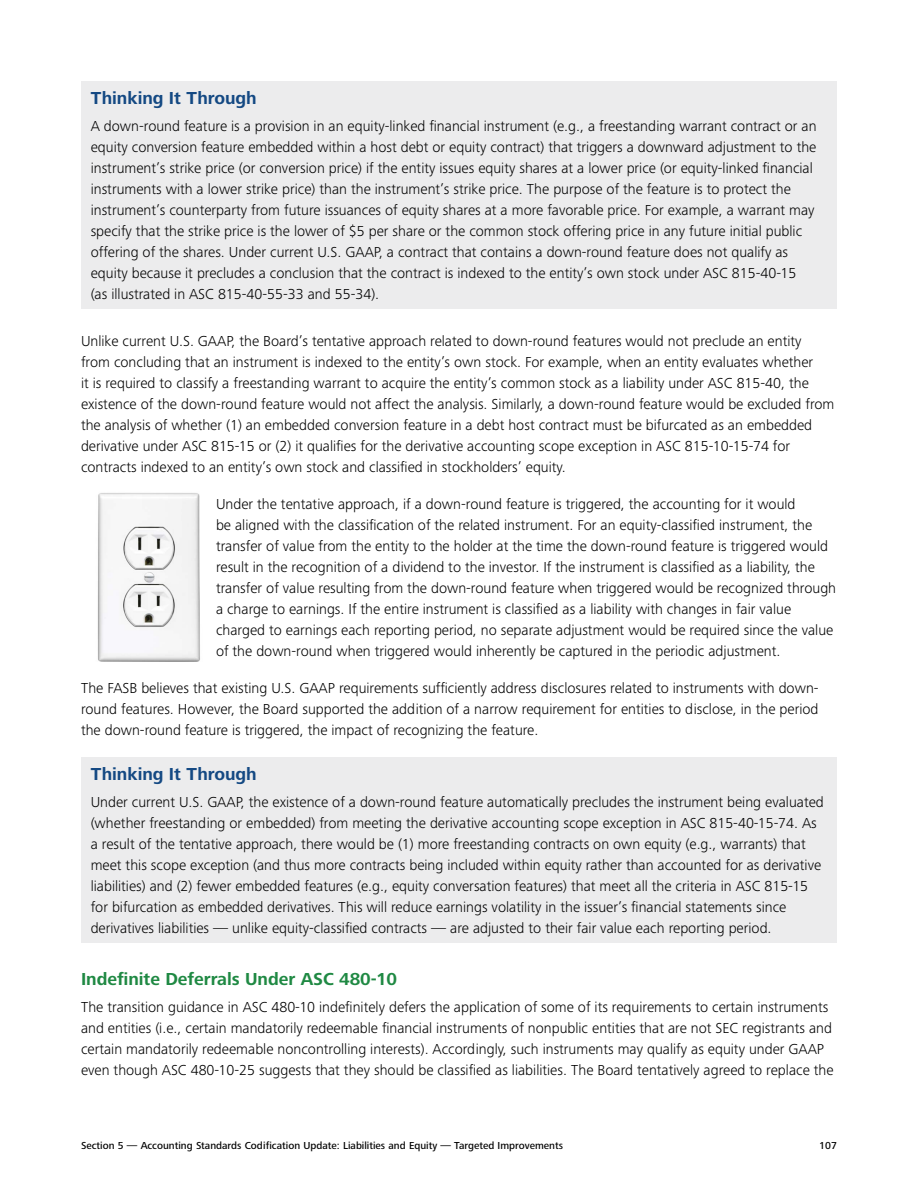
<style>
.page{position:relative;width:918px;height:1188px;background:#fff}
.page>*{position:absolute;margin:0;border:0;box-sizing:border-box;transform-origin:0 0}
.t1{font:700 18px "Frutiger Next Pro";color:#144983}
.t2{font:700 18px "Frutiger Next Pro";color:#1f8943}
.t3{font:300 15px/21px "Frutiger Next Pro";color:#000}
.t4{font:500 10.5px "Frutiger Next Pro";color:#000}
</style>
<div class="page">
<div style="left:81px;top:81px;width:756px;height:227px;background:#ececed"></div>
<div style="left:81px;top:757px;width:756px;height:186px;background:#ececed"></div>
<img style="left:97px;top:493px;width:103px;height:169px">
<p class="t1" style="left:91px;top:87px;width:168px">Thinking It Through</p>
<p class="t3" style="left:91px;top:115px;width:727px">A down-round feature is a provision in an equity-linked financial instrument (e.g., a freestanding warrant contract or an equity conversion feature embedded within a host debt or equity contract) that triggers a downward adjustment to the instrument’s strike price (or conversion price) if the entity issues equity shares at a lower price (or equity-linked financial instruments with a lower strike price) than the instrument’s strike price. The purpose of the feature is to protect the instrument’s counterparty from future issuances of equity shares at a more favorable price. For example, a warrant may specify that the strike price is the lower of $5 per share or the common stock offering price in any future initial public offering of the shares. Under current U.S. GAAP, a contract that contains a down-round feature does not qualify as equity because it precludes a conclusion that the contract is indexed to the entity’s own stock under ASC 815-40-15 (as illustrated in ASC 815-40-55-33 and 55-34).</p>
<p class="t3" style="left:81px;top:330px;width:755px">Unlike current U.S. GAAP, the Board’s tentative approach related to down-round features would not preclude an entity<br>from concluding that an instrument is indexed to the entity’s own stock. For example, when an entity evaluates whether<br>it is required to classify a freestanding warrant to acquire the entity’s common stock as a liability under ASC 815-40, the existence of the down-round feature would not affect the analysis. Similarly, a down-round feature would be excluded from the analysis of whether (1) an embedded conversion feature in a debt host contract must be bifurcated as an embedded derivative under ASC 815-15 or (2) it qualifies for the derivative accounting scope exception in ASC 815-10-15-74 for contracts indexed to an entity’s own stock and classified in stockholders’ equity.</p>
<p class="t3" style="left:216px;top:493px;width:622px">Under the tentative approach, if a down-round feature is triggered, the accounting for it would<br>be aligned with the classification of the related instrument. For an equity-classified instrument, the transfer of value from the entity to the holder at the time the down-round feature is triggered would result in the recognition of a dividend to the investor. If the instrument is classified as a liability, the transfer of value resulting from the down-round feature when triggered would be recognized through a charge to earnings. If the entire instrument is classified as a liability with changes in fair value charged to earnings each reporting period, no separate adjustment would be required since the value of the down-round when triggered would inherently be captured in the periodic adjustment.</p>
<p class="t3" style="left:81px;top:677px;width:739px;text-align:justify">The FASB believes that existing U.S. GAAP requirements sufficiently address disclosures related to instruments with down&shy;round features. However, the Board supported the addition of a narrow requirement for entities to disclose, in the period the down-round feature is triggered, the impact of recognizing the feature.</p>
<p class="t1" style="left:91px;top:764px;width:168px">Thinking It Through</p>
<p class="t3" style="left:91px;top:791px;width:735px">Under current U.S. GAAP, the existence of a down-round feature automatically precludes the instrument being evaluated (whether freestanding or embedded) from meeting the derivative accounting scope exception in ASC 815-40-15-74. As a result of the tentative approach, there would be (1) more freestanding contracts on own equity (e.g., warrants) that meet this scope exception (and thus more contracts being included within equity rather than accounted for as derivative liabilities) and (2) fewer embedded features (e.g., equity conversation features) that meet all the criteria in ASC 815-15 for bifurcation as embedded derivatives. This will reduce earnings volatility in the issuer’s financial statements since derivatives liabilities — unlike equity-classified contracts — are adjusted to their fair value each reporting period.</p>
<p class="t2" style="left:81px;top:969px;width:318px">Indefinite Deferrals Under ASC 480-10</p>
<p class="t3" style="left:81px;top:997px;width:754px">The transition guidance in ASC 480-10 indefinitely defers the application of some of its requirements to certain instruments and entities (i.e., certain mandatorily redeemable financial instruments of nonpublic entities that are not SEC registrants and certain mandatorily redeemable noncontrolling interests). Accordingly, such instruments may qualify as equity under GAAP even though ASC 480-10-25 suggests that they should be classified as liabilities. The Board tentatively agreed to replace the</p>
<p class="t4" style="left:81px;top:1139px;width:484px">Section 5 — Accounting Standards Codification Update: Liabilities and Equity — Targeted Improvements</p>
<p class="t4" style="left:819px;top:1139px;width:19px">107</p>
</div>
